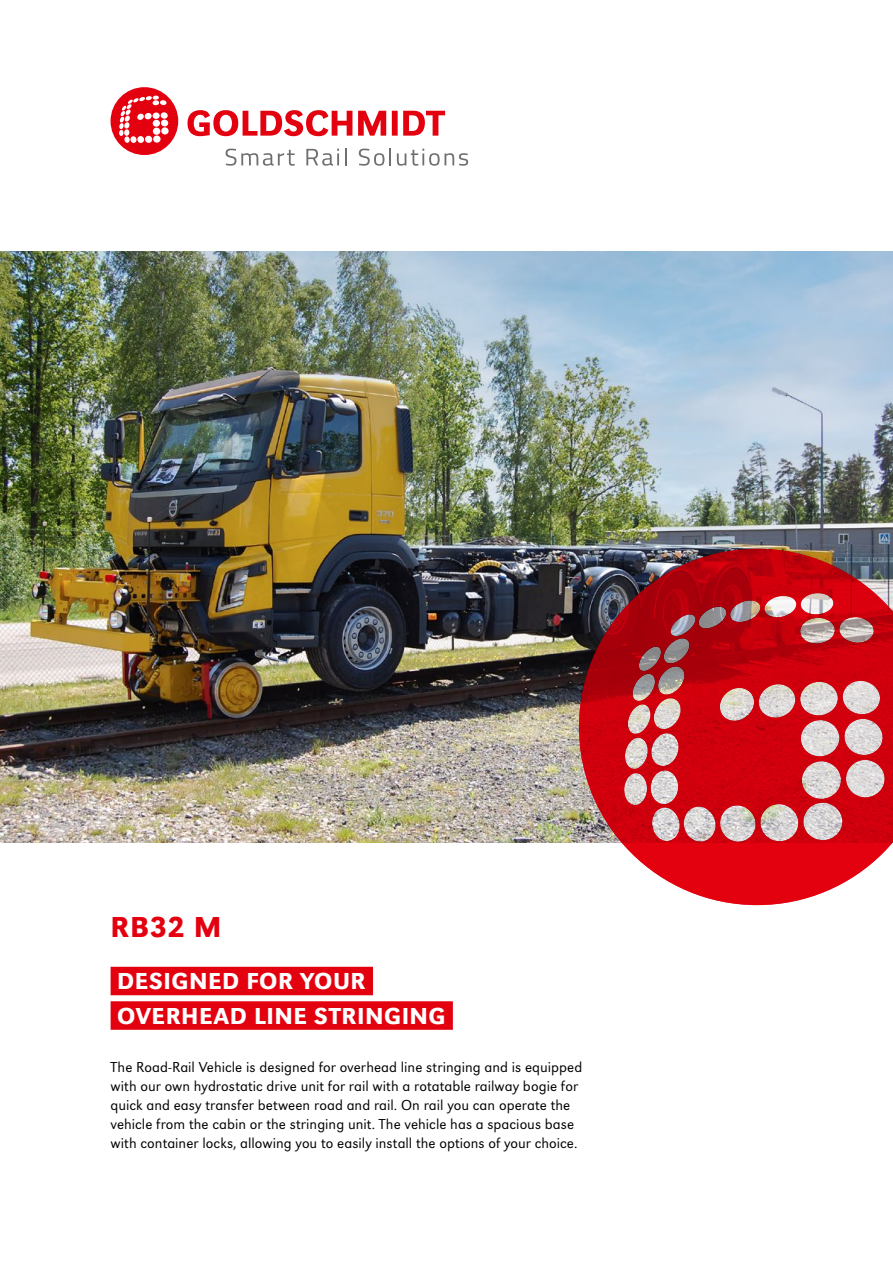
<style>
.page{position:relative;width:893px;height:1263px;background:#fff}
.page>*{position:absolute;margin:0;border:0;box-sizing:border-box;transform-origin:0 0}
.t1{font:500 30px "URW Grotesk";color:#e3000f}
.t2{font:500 24px/34.5px "URW Grotesk";letter-spacing:.02em;color:#fff}
.t3{font:300 15px/19.2px "URW Grotesk";letter-spacing:.005em;color:#000}
</style>
<div class="page">
<img style="left:0;top:252px;width:893px;height:590px">
<svg style="left:579px;top:549px;width:314px;height:356px;background:#c4434b"></svg>
<svg style="left:111px;top:87px;width:67px;height:68px"></svg>
<svg style="left:187px;top:110px;width:258px;height:26px"></svg>
<svg style="left:226px;top:149px;width:69px;height:17px"></svg>
<svg style="left:306px;top:149px;width:33px;height:17px"></svg>
<svg style="left:345px;top:148px;width:1px;height:17px"></svg>
<svg style="left:359px;top:149px;width:25px;height:17px"></svg>
<svg style="left:390px;top:148px;width:1px;height:17px"></svg>
<svg style="left:397px;top:149px;width:71px;height:17px"></svg>
<div style="left:111px;top:967px;width:262px;height:28px;background:#e3000f"></div>
<div style="left:111px;top:1001px;width:342px;height:29px;background:#e3000f"></div>
<h1 class="t1" style="left:111px;top:909px;width:113px">RB32 M</h1>
<h2 class="t2" style="left:117px;top:964px;width:330px">DESIGNED FOR YOUR<br>OVERHEAD LINE STRINGING</h2>
<p class="t3" style="left:111px;top:1057px;width:473px">The Road-Rail Vehicle is designed for overhead line stringing and is equipped with our own hydrostatic drive unit for rail with a rotatable railway bogie for quick and easy transfer between road and rail. On rail you can operate the vehicle from the cabin or the stringing unit. The vehicle has a spacious base with container locks, allowing you to easily install the options of your choice.</p>
</div>
